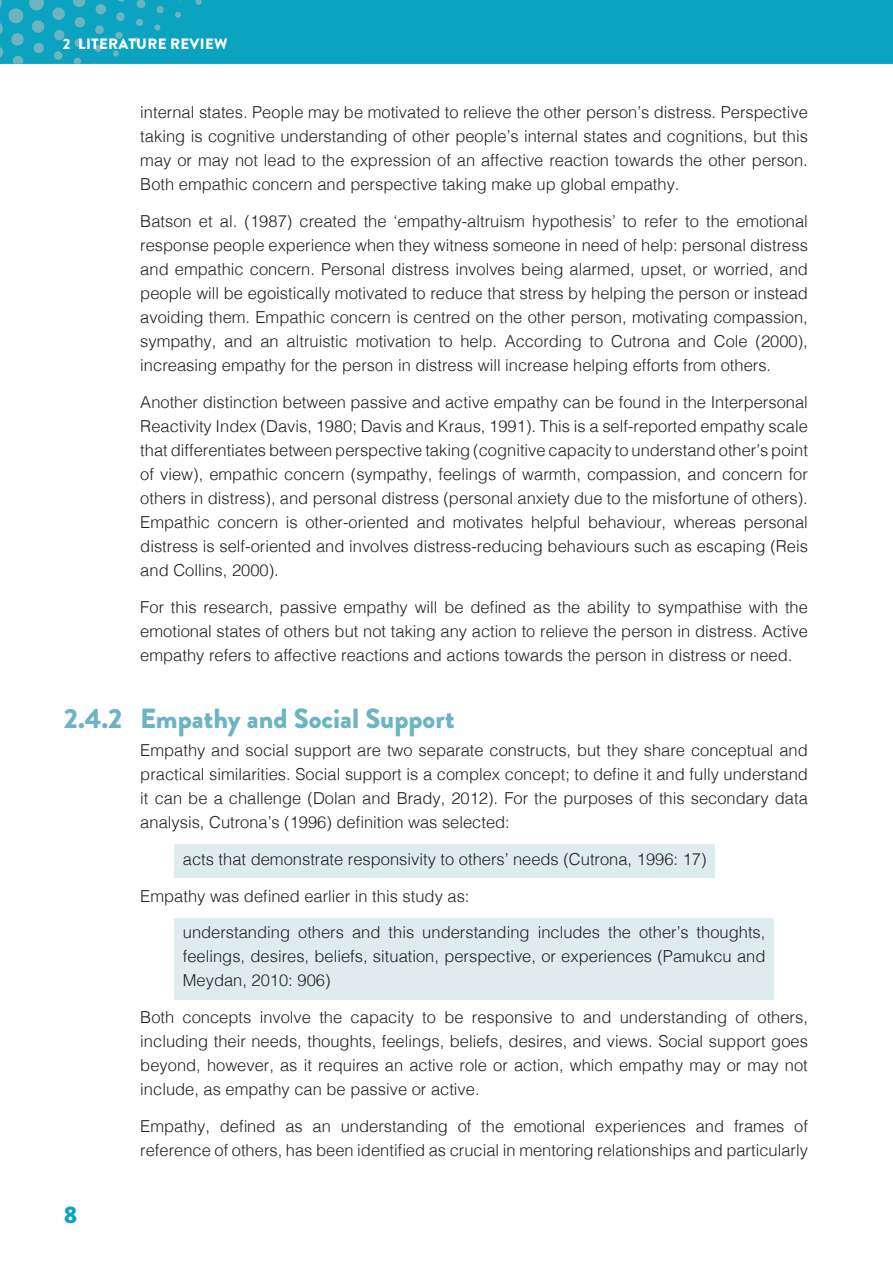
<style>
.page{position:relative;width:893px;height:1263px;background:#fff}
.page>*{position:absolute;margin:0;border:0;box-sizing:border-box;transform-origin:0 0}
.t1{font:900 27.75px "Brandon Grotesque";color:#6db4c2}
.t2{font:900 24px "Brandon Grotesque";color:#0ba3c0}
.t3{font:300 16.5px/24px "Helvetica";color:#231f20;text-align:justify}
.t4{font:900 15px "Brandon Grotesque";letter-spacing:.02em;color:#fff}
</style>
<div class="page">
<div style="left:0;top:0;width:893px;height:64px;background:#0ba3c0"></div>
<svg style="left:195px;top:0;width:7px;height:5px"></svg>
<svg style="left:175px;top:11px;width:6px;height:7px"></svg>
<svg style="left:154px;top:24px;width:7px;height:7px"></svg>
<svg style="left:133px;top:37px;width:7px;height:7px"></svg>
<svg style="left:156px;top:6px;width:8px;height:8px"></svg>
<svg style="left:136px;top:19px;width:8px;height:7px"></svg>
<svg style="left:115px;top:31px;width:8px;height:8px"></svg>
<svg style="left:118px;top:0;width:7px;height:2px"></svg>
<svg style="left:95px;top:4px;width:11px;height:11px"></svg>
<svg style="left:136px;top:0;width:10px;height:8px"></svg>
<svg style="left:116px;top:12px;width:9px;height:9px"></svg>
<svg style="left:113px;top:50px;width:6px;height:7px"></svg>
<svg style="left:94px;top:44px;width:8px;height:8px"></svg>
<svg style="left:73px;top:57px;width:9px;height:7px"></svg>
<svg style="left:74px;top:17px;width:11px;height:11px"></svg>
<svg style="left:54px;top:30px;width:11px;height:11px"></svg>
<svg style="left:73px;top:0;width:13px;height:7px"></svg>
<svg style="left:52px;top:7px;width:13px;height:13px"></svg>
<svg style="left:95px;top:25px;width:9px;height:9px"></svg>
<svg style="left:74px;top:38px;width:10px;height:9px"></svg>
<svg style="left:54px;top:51px;width:9px;height:9px"></svg>
<svg style="left:0;top:0;width:45px;height:64px"></svg>
<div style="left:174px;top:844px;width:541px;height:34px;background:#deecf0"></div>
<div style="left:174px;top:918px;width:600px;height:81px;background:#deecf0"></div>
<p class="t4" style="left:63px;top:33px;width:166px">2 Literature Revi ew</p>
<p class="t3" style="left:140px;top:99px;width:669px">internal states. People may be motivated to relieve the other person’s distress. Perspective taking is cognitive understanding of other people’s internal states and cognitions, but this may or may not lead to the expression of an affective reaction towards the other person.<br>Both empathic concern and perspective taking make up global empathy.</p>
<p class="t3" style="left:140px;top:208px;width:669px">Batson et al. (1987) created the ‘empathy-altruism hypothesis’ to refer to the emotional response people experience when they witness someone in need of help: personal distress and empathic concern. Personal distress involves being alarmed, upset, or worried, and people will be egoistically motivated to reduce that stress by helping the person or instead avoiding them. Empathic concern is centred on the other person, motivating compassion, sympathy, and an altruistic motivation to help. According to Cutrona and Cole (2000), increasing empathy for the person in distress will increase helping efforts from others.</p>
<p class="t3" style="left:140px;top:389px;width:669px">Another distinction between passive and active empathy can be found in the Interpersonal Reactivity Index (Davis, 1980; Davis and Kraus, 1991). This is a self-reported empathy scale that differentiates between perspective taking (cognitive capacity to understand other’s point of view), empathic concern (sympathy, feelings of warmth, compassion, and concern for others in distress), and personal distress (personal anxiety due to the misfortune of others).<br>Empathic concern is other-oriented and motivates helpful behaviour, whereas personal distress is self-oriented and involves distress-reducing behaviours such as escaping (Reis and Collins, 2000).</p>
<p class="t3" style="left:140px;top:594px;width:669px">For this research, passive empathy will be defined as the ability to sympathise with the emotional states of others but not taking any action to relieve the person in distress. Active empathy refers to affective reactions and actions towards the person in distress or need.</p>
<h1 class="t1" style="left:64px;top:698px;width:392px">2.4.2 Empathy and Social Support</h1>
<p class="t3" style="left:140px;top:737px;width:669px">Empathy and social support are two separate constructs, but they share conceptual and practical similarities. Social support is a complex concept; to define it and fully understand it can be a challenge (Dolan and Brady, 2012). For the purposes of this secondary data analysis, Cutrona’s (1996) definition was selected:</p>
<p class="t3" style="left:183px;top:846px;width:525px">acts that demonstrate responsivity to others’ needs (Cutrona, 1996: 17)</p>
<p class="t3" style="left:140px;top:882px;width:331px">Empathy was defined earlier in this study as:</p>
<p class="t3" style="left:183px;top:919px;width:584px">understanding others and this understanding includes the other’s thoughts, feelings, desires, beliefs, situation, perspective, or experiences (Pamukcu and Meydan, 2010: 906)</p>
<p class="t3" style="left:140px;top:1004px;width:669px">Both concepts involve the capacity to be responsive to and understanding of others, including their needs, thoughts, feelings, beliefs, desires, and views. Social support goes beyond, however, as it requires an active role or action, which empathy may or may not include, as empathy can be passive or active.</p>
<p class="t3" style="left:140px;top:1113px;width:669px">Empathy, defined as an understanding of the emotional experiences and frames of reference of others, has been identified as crucial in mentoring relationships and particularly</p>
<h2 class="t2" style="left:64px;top:1198px;width:15px">8</h2>
</div>
